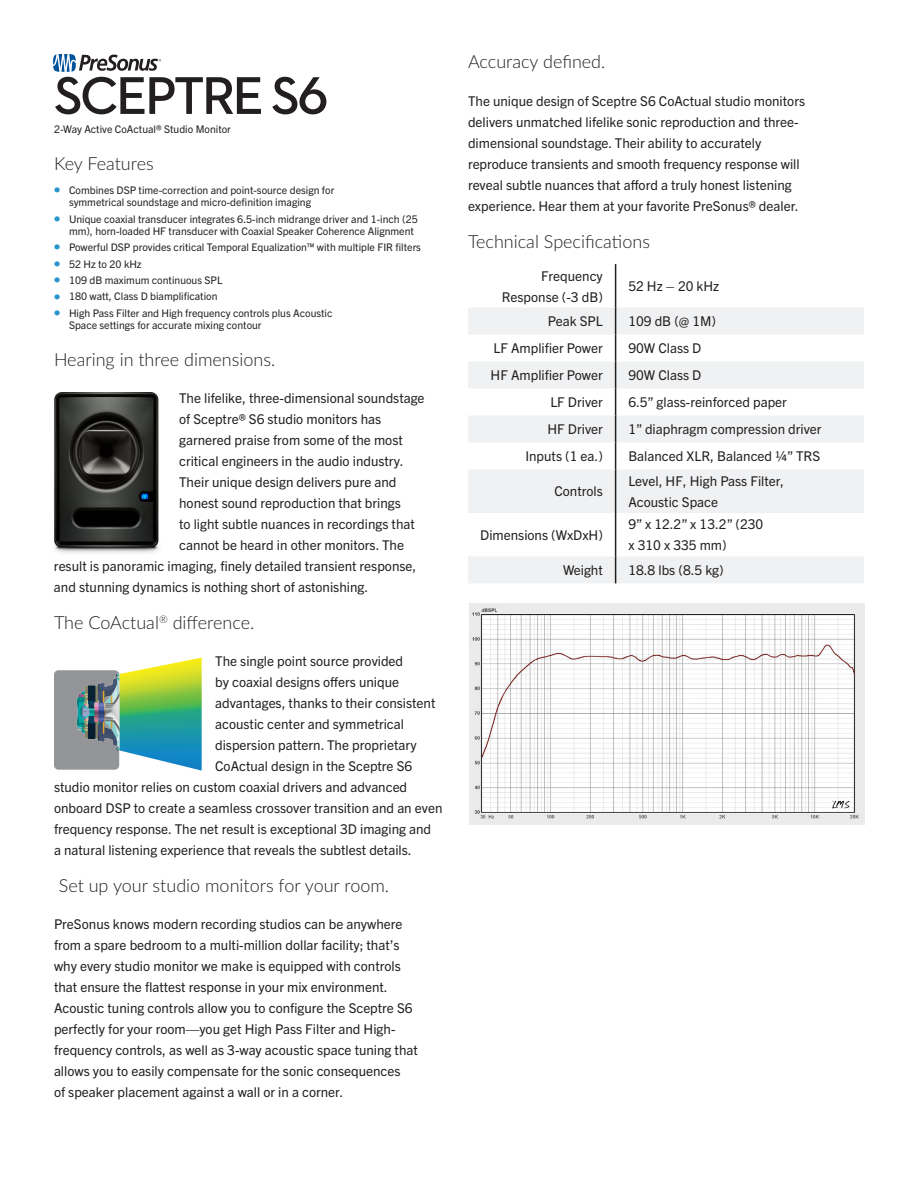
<style>
.page{position:relative;width:918px;height:1188px;background:#fff}
.page>*{position:absolute;margin:0;border:0;box-sizing:border-box;transform-origin:0 0}
.t1{font:600 54px "Neutraface 2 Text";letter-spacing:-.05em;color:#231f20}
.t2{font:300 18px "Lato";color:#231f20}
.t3{font:13.5px/21px "Trade Gothic Next LT Pro";color:#231f20}
.t4{font:10.5px/12px "Trade Gothic Next LT Pro";color:#231f20}
.s1{font-family:"Lato";font-weight:900;color:#2896cd}
</style>
<div class="page">
<svg style="left:468px;top:308px;width:396px;height:275px;fill:#f0f1f2"></svg>
<hr style="left:615px;top:264px;width:1px;height:44px;background:#231f20">
<svg style="left:615px;top:308px;width:1px;height:162px"></svg>
<hr style="left:615px;top:470px;width:1px;height:43px;background:#231f20">
<hr style="left:615px;top:513px;width:1px;height:43px;background:#231f20">
<svg style="left:615px;top:556px;width:1px;height:27px"></svg>
<div style="left:54px;top:670px;width:65px;height:100px;background:#939598;border-radius:4px"></div>
<img style="left:76px;top:674px;width:43px;height:76px">
<img style="left:119px;top:658px;width:83px;height:113px">
<img style="left:469px;top:603px;width:395px;height:222px">
<svg style="left:53px;top:54px;width:108px;height:18px"></svg>
<img style="left:54px;top:393px;width:105px;height:160px">
<h1 class="t1" style="left:54px;top:61px;width:276px">SCEPTRE S6</h1>
<p class="t4" style="left:54px;top:123px;width:178px">2-Way Active CoActual® Studio Monitor</p>
<h2 class="t2" style="left:54px;top:151px;width:101px">Key Features</h2>
<p class="t4" style="left:69px;top:183px;width:267px;text-indent:-15px"><span class="s1">•</span> Combines DSP time-correction and point-source design for symmetrical soundstage and micro-definition imaging</p>
<p class="t4" style="left:69px;top:212px;width:350px;text-indent:-15px"><span class="s1">•</span> Unique coaxial transducer integrates 6.5-inch midrange driver and 1-inch (25 mm), horn-loaded HF transducer with Coaxial Speaker Coherence Alignment</p>
<p class="t4" style="left:54px;top:240px;width:369px"><span class="s1">•</span> Powerful DSP provides critical Temporal Equalization™ with multiple FIR filters</p>
<p class="t4" style="left:54px;top:257px;width:89px"><span class="s1">•</span> 52 Hz to 20 kHz</p>
<p class="t4" style="left:54px;top:273px;width:170px"><span class="s1">•</span> 109 dB maximum continuous SPL</p>
<p class="t4" style="left:54px;top:290px;width:165px"><span class="s1">•</span> 180 watt, Class D biamplification</p>
<p class="t4" style="left:69px;top:306px;width:265px;text-indent:-15px"><span class="s1">•</span> High Pass Filter and High frequency controls plus Acoustic<br>Space settings for accurate mixing contour</p>
<h2 class="t2" style="left:54px;top:347px;width:223px">Hearing in three dimensions.</h2>
<p class="t3" style="left:179px;top:387px;width:247px">The lifelike, three-dimensional soundstage</p>
<p class="t3" style="left:179px;top:408px;width:204px">of Sceptre® S6 studio monitors has</p>
<p class="t3" style="left:179px;top:429px;width:225px">garnered praise from some of the most</p>
<p class="t3" style="left:179px;top:450px;width:226px">critical engineers in the audio industry.</p>
<p class="t3" style="left:179px;top:471px;width:219px">Their unique design delivers pure and</p>
<p class="t3" style="left:179px;top:492px;width:223px">honest sound reproduction that brings</p>
<p class="t3" style="left:179px;top:513px;width:237px">to light subtle nuances in recordings that</p>
<p class="t3" style="left:179px;top:534px;width:226px">cannot be heard in other monitors. The</p>
<p class="t3" style="left:54px;top:555px;width:364px">result is panoramic imaging, finely detailed transient response,</p>
<p class="t3" style="left:54px;top:576px;width:316px">and stunning dynamics is nothing short of astonishing.</p>
<h2 class="t2" style="left:54px;top:610px;width:202px">The CoActual<sup>®</sup> difference.</h2>
<p class="t3" style="left:215px;top:650px;width:190px">The single point source provided</p>
<p class="t3" style="left:215px;top:671px;width:185px">by coaxial designs offers unique</p>
<p class="t3" style="left:215px;top:692px;width:222px">advantages, thanks to their consistent</p>
<p class="t3" style="left:215px;top:713px;width:190px">acoustic center and symmetrical</p>
<p class="t3" style="left:215px;top:734px;width:203px">dispersion pattern. The proprietary</p>
<p class="t3" style="left:215px;top:755px;width:199px">CoActual design in the Sceptre S6</p>
<p class="t3" style="left:54px;top:776px;width:355px">studio monitor relies on custom coaxial drivers and advanced</p>
<p class="t3" style="left:54px;top:797px;width:390px">onboard DSP to create a seamless crossover transition and an even</p>
<p class="t3" style="left:54px;top:818px;width:379px">frequency response. The net result is exceptional 3D imaging and</p>
<p class="t3" style="left:54px;top:839px;width:359px">a natural listening experience that reveals the subtlest details.</p>
<h2 class="t2" style="left:59px;top:873px;width:332px">Set up your studio monitors for your room.</h2>
<p class="t3" style="left:54px;top:913px;width:365px">PreSonus knows modern recording studios can be anywhere from a spare bedroom to a multi-million dollar facility; that’s why every studio monitor we make is equipped with controls that ensure the flattest response in your mix environment.<br>Acoustic tuning controls allow you to configure the Sceptre S6 perfectly for your room—you get High Pass Filter and High&shy;frequency controls, as well as 3-way acoustic space tuning that allows you to easily compensate for the sonic consequences<br>of speaker placement against a wall or in a corner.</p>
<h2 class="t2" style="left:468px;top:49px;width:139px">Accuracy defined.</h2>
<p class="t3" style="left:468px;top:90px;width:339px">The unique design of Sceptre S6 CoActual studio monitors delivers unmatched lifelike sonic reproduction and three&shy;dimensional soundstage. Their ability to accurately reproduce transients and smooth frequency response will reveal subtle nuances that afford a truly honest listening experience. Hear them at your favorite PreSonus® dealer.</p>
<h2 class="t2" style="left:468px;top:229px;width:184px">Technical Specifications</h2>
<p class="t3" style="left:502px;top:264px;width:103px;text-align:right">Frequency<br>Response (-3 dB)</p>
<p class="t3" style="left:628px;top:275px;width:92px">52 Hz – 20 kHz</p>
<p class="t3" style="left:548px;top:310px;width:56px">Peak SPL</p>
<p class="t3" style="left:628px;top:310px;width:89px">109 dB (@ 1M)</p>
<p class="t3" style="left:493px;top:337px;width:111px">LF Amplifier Power</p>
<p class="t3" style="left:628px;top:337px;width:75px">90W Class D</p>
<p class="t3" style="left:491px;top:364px;width:114px">HF Amplifier Power</p>
<p class="t3" style="left:628px;top:364px;width:75px">90W Class D</p>
<p class="t3" style="left:550px;top:391px;width:54px">LF Driver</p>
<p class="t3" style="left:628px;top:391px;width:160px">6.5” glass-reinforced paper</p>
<p class="t3" style="left:548px;top:418px;width:57px">HF Driver</p>
<p class="t3" style="left:628px;top:418px;width:195px">1” diaphragm compression driver</p>
<p class="t3" style="left:525px;top:445px;width:79px">Inputs (1 ea.)</p>
<p class="t3" style="left:628px;top:445px;width:193px">Balanced XLR, Balanced ¼” TRS</p>
<p class="t3" style="left:554px;top:480px;width:50px">Controls</p>
<p class="t3" style="left:628px;top:470px;width:157px">Level, HF, High Pass Filter,<br>Acoustic Space</p>
<p class="t3" style="left:480px;top:524px;width:124px">Dimensions (WxDxH)</p>
<p class="t3" style="left:628px;top:513px;width:137px">9” x 12.2” x 13.2” (230 x 310 x 335 mm)</p>
<p class="t3" style="left:563px;top:559px;width:41px">Weight</p>
<p class="t3" style="left:628px;top:559px;width:97px">18.8 lbs (8.5 kg)</p>
</div>
